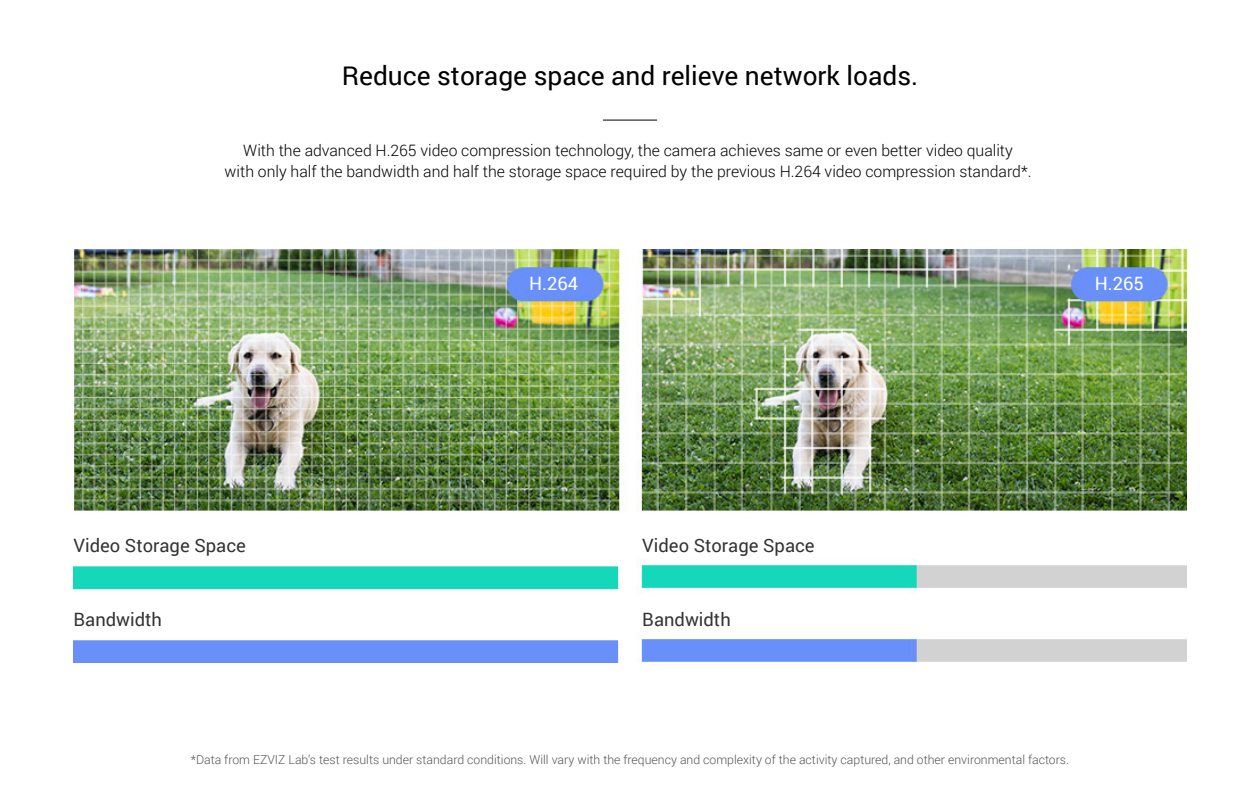
<style>
.page{position:relative;width:1260px;height:788px;background:#fff}
.page>*{position:absolute;margin:0;border:0;box-sizing:border-box;transform-origin:0 0}
.t1{font:26.25px "Roboto";color:#000}
.t2{font:18.38px "Roboto";color:#333}
.t3{font:18.38px "Roboto";color:#fff}
.t4{font:300 15.75px/21px "Roboto";color:#000;text-align:center}
.t5{font:300 12.25px "Roboto";color:#555}
</style>
<div class="page">
<hr style="left:603px;top:120px;width:54px;height:1px;background:#000">
<img style="left:73px;top:249px;width:1114px;height:414px">
<h1 class="t1" style="left:342px;top:57px;width:578px">Reduce storage space and relieve network loads.</h1>
<p class="t4" style="left:225px;top:140px;width:808px">With the advanced H.265 video compression technology, the camera achieves same or even better video quality<br>with only half the bandwidth and half the storage space required by the previous H.264 video compression standard*.</p>
<p class="t3" style="left:529px;top:271px;width:51px">H.264</p>
<p class="t3" style="left:1095px;top:271px;width:51px">H.265</p>
<p class="t2" style="left:74px;top:532px;width:174px">Video Storage Space</p>
<p class="t2" style="left:642px;top:532px;width:174px">Video Storage Space</p>
<p class="t2" style="left:74px;top:606px;width:90px">Bandwidth</p>
<p class="t2" style="left:642px;top:606px;width:90px">Bandwidth</p>
<p class="t5" style="left:191px;top:751px;width:880px">*Data from EZVIZ Lab’s test results under standard conditions. Will vary with the frequency and complexity of the activity captured, and other environmental factors.</p>
</div>
